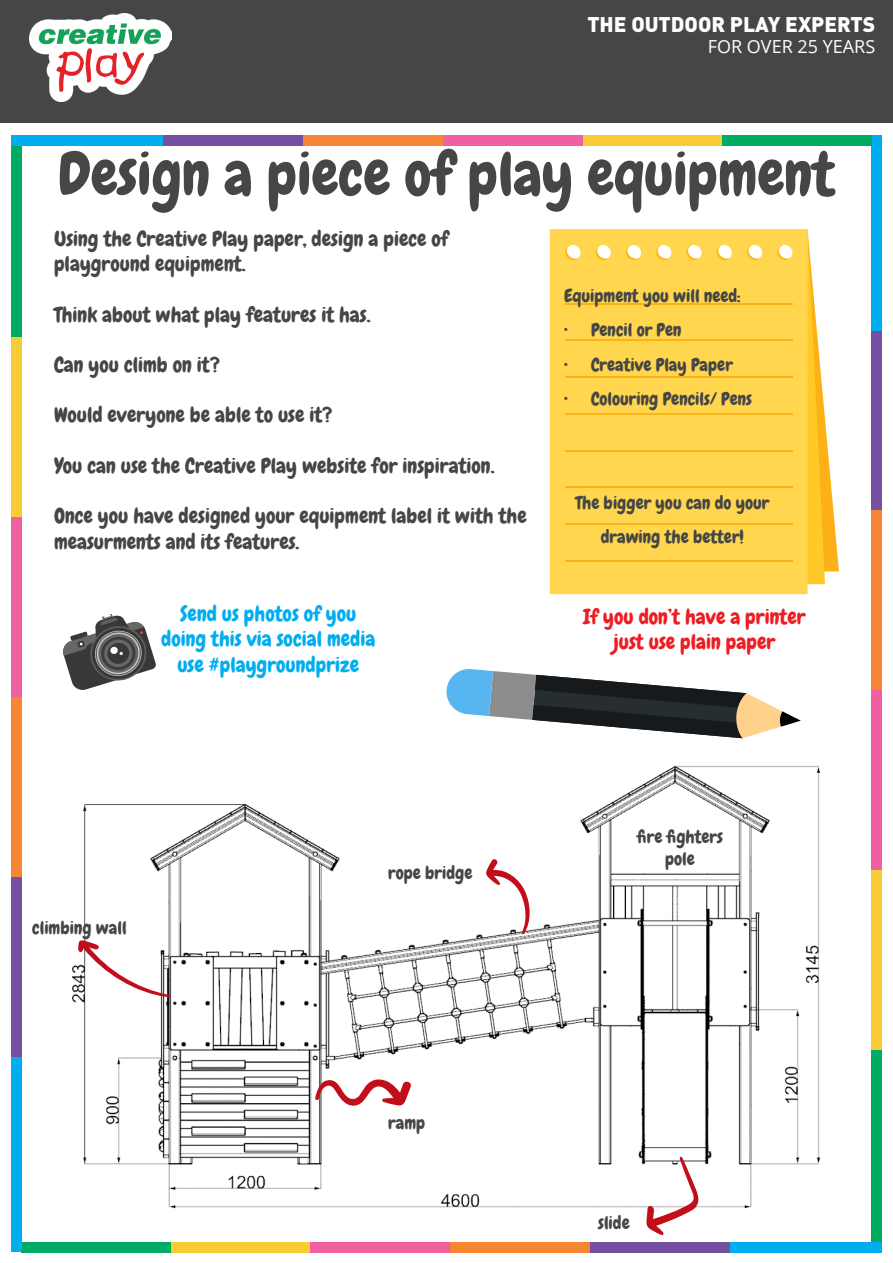
<style>
.page{position:relative;width:893px;height:1263px;background:#fff}
.page>*{position:absolute;margin:0;border:0;box-sizing:border-box;transform-origin:0 0}
.t1{font:60px "Chewy";color:#464647}
.t2{font:21px/25.2px "Chewy";color:#464647}
.t3{font:21px/25.2px "Chewy";color:#00aeef;text-align:center}
.t4{font:21px/25.2px "Chewy";color:#ed1d24;text-align:center}
.t5{font:900 21px "DIN Pro";color:#fff}
.t6{font:18px/34.5px "Chewy";color:#464647;text-align:center}
.t7{font:18px "Open Sans";color:#fff}
</style>
<div class="page">
<div style="left:872px;top:135px;width:10px;height:196px;background:#00aeef"></div>
<div style="left:872px;top:331px;width:10px;height:179px;background:#754fa0"></div>
<div style="left:872px;top:510px;width:10px;height:180px;background:#f68633"></div>
<div style="left:872px;top:690px;width:10px;height:180px;background:#ef60a1"></div>
<div style="left:872px;top:870px;width:10px;height:180px;background:#f8cc35"></div>
<div style="left:872px;top:1050px;width:10px;height:192px;background:#00ac62"></div>
<div style="left:730px;top:1242px;width:152px;height:10px;background:#00aeef"></div>
<div style="left:590px;top:1242px;width:140px;height:10px;background:#754fa0"></div>
<div style="left:450px;top:1242px;width:140px;height:10px;background:#f68633"></div>
<div style="left:310px;top:1242px;width:140px;height:10px;background:#ef60a1"></div>
<div style="left:170px;top:1242px;width:140px;height:10px;background:#f8cc35"></div>
<div style="left:21px;top:1242px;width:149px;height:10px;background:#00ac62"></div>
<div style="left:11px;top:1056px;width:10px;height:196px;background:#00aeef"></div>
<div style="left:11px;top:877px;width:10px;height:179px;background:#754fa0"></div>
<div style="left:11px;top:697px;width:10px;height:180px;background:#f68633"></div>
<div style="left:11px;top:517px;width:10px;height:180px;background:#ef60a1"></div>
<div style="left:11px;top:337px;width:10px;height:180px;background:#f8cc35"></div>
<div style="left:11px;top:145px;width:10px;height:192px;background:#00ac62"></div>
<div style="left:0;top:0;width:893px;height:122px;background:#464647"></div>
<img style="left:30px;top:13px;width:141px;height:88px">
<div style="left:11px;top:135px;width:152px;height:10px;background:#00aeef"></div>
<div style="left:163px;top:135px;width:140px;height:10px;background:#754fa0"></div>
<div style="left:303px;top:135px;width:140px;height:10px;background:#f68633"></div>
<div style="left:443px;top:135px;width:140px;height:10px;background:#ef60a1"></div>
<div style="left:583px;top:135px;width:140px;height:10px;background:#f8cc35"></div>
<div style="left:723px;top:135px;width:149px;height:10px;background:#00ac62"></div>
<svg style="left:825px;top:420px;width:14px;height:151px"></svg>
<svg style="left:807px;top:230px;width:18px;height:354px;fill:#ffca29"></svg>
<div style="left:550px;top:230px;width:257px;height:364px;background:#ffd64e"></div>
<hr style="left:565px;top:303px;width:227px;height:1px;background:#fcb216">
<hr style="left:565px;top:340px;width:227px;height:1px;background:#fcb216">
<hr style="left:565px;top:376px;width:227px;height:2px;background:#fcb216">
<hr style="left:565px;top:413px;width:227px;height:1px;background:#fcb216">
<hr style="left:565px;top:450px;width:227px;height:1px;background:#fcb216">
<hr style="left:565px;top:487px;width:227px;height:1px;background:#fcb216">
<hr style="left:565px;top:523px;width:227px;height:2px;background:#fcb216">
<hr style="left:565px;top:560px;width:227px;height:1px;background:#fcb216">
<svg style="left:63px;top:614px;width:93px;height:76px"></svg>
<img style="left:71px;top:765px;width:750px;height:444px">
<svg style="left:446px;top:669px;width:355px;height:69px"></svg>
<svg style="left:485px;top:857px;width:47px;height:78px"></svg>
<svg style="left:78px;top:940px;width:93px;height:57px"></svg>
<svg style="left:315px;top:1079px;width:97px;height:27px"></svg>
<svg style="left:646px;top:1156px;width:53px;height:79px"></svg>
<p class="t5" style="left:587px;top:6px;width:289px">THE OUTDOOR PLAY EXPERTS</p>
<p class="t7" style="left:708px;top:34px;width:169px">FOR OVER 25 YEARS</p>
<p class="t1" style="left:58px;top:136px;width:778px">Design a piece of play equipment</p>
<p class="t2" style="left:54px;top:226px;width:396px">Using the Creative Play paper, design a piece of playground equipment.</p>
<p class="t2" style="left:54px;top:302px;width:318px">Think about what play features it has.</p>
<p class="t2" style="left:54px;top:352px;width:168px">Can you climb on it?</p>
<p class="t2" style="left:54px;top:403px;width:280px">Would everyone be able to use it?</p>
<p class="t2" style="left:54px;top:453px;width:442px">You can use the Creative Play website for inspiration.</p>
<p class="t2" style="left:54px;top:504px;width:474px">Once you have designed your equipment label it with the measurments and its features.</p>
<p class="t3" style="left:161px;top:601px;width:216px">Send us photos of you doing this via social media use #playgroundprize</p>
<p class="t6" style="left:564px;top:278px;width:178px">Equipment you will need:</p>
<p class="t6" style="left:564px;top:313px;width:119px">• Pencil or Pen</p>
<p class="t6" style="left:564px;top:347px;width:170px">• Creative Play Paper</p>
<p class="t6" style="left:564px;top:382px;width:190px">• Colouring Pencils/ Pens</p>
<p class="t6" style="left:575px;top:485px;width:195px">The bigger you can do your drawing the better!</p>
<p class="t4" style="left:583px;top:604px;width:224px">If you don’t have a printer just use plain paper</p>
<p class="t6" style="left:32px;top:911px;width:96px">climbing wall</p>
<p class="t6" style="left:388px;top:856px;width:86px">rope bridge</p>
<p class="t6" style="left:637px;top:826px;width:88px;line-height:21.6px">fire fighters pole</p>
<p class="t6" style="left:388px;top:1105px;width:39px">ramp</p>
<p class="t6" style="left:598px;top:1205px;width:33px">slide</p>
</div>
